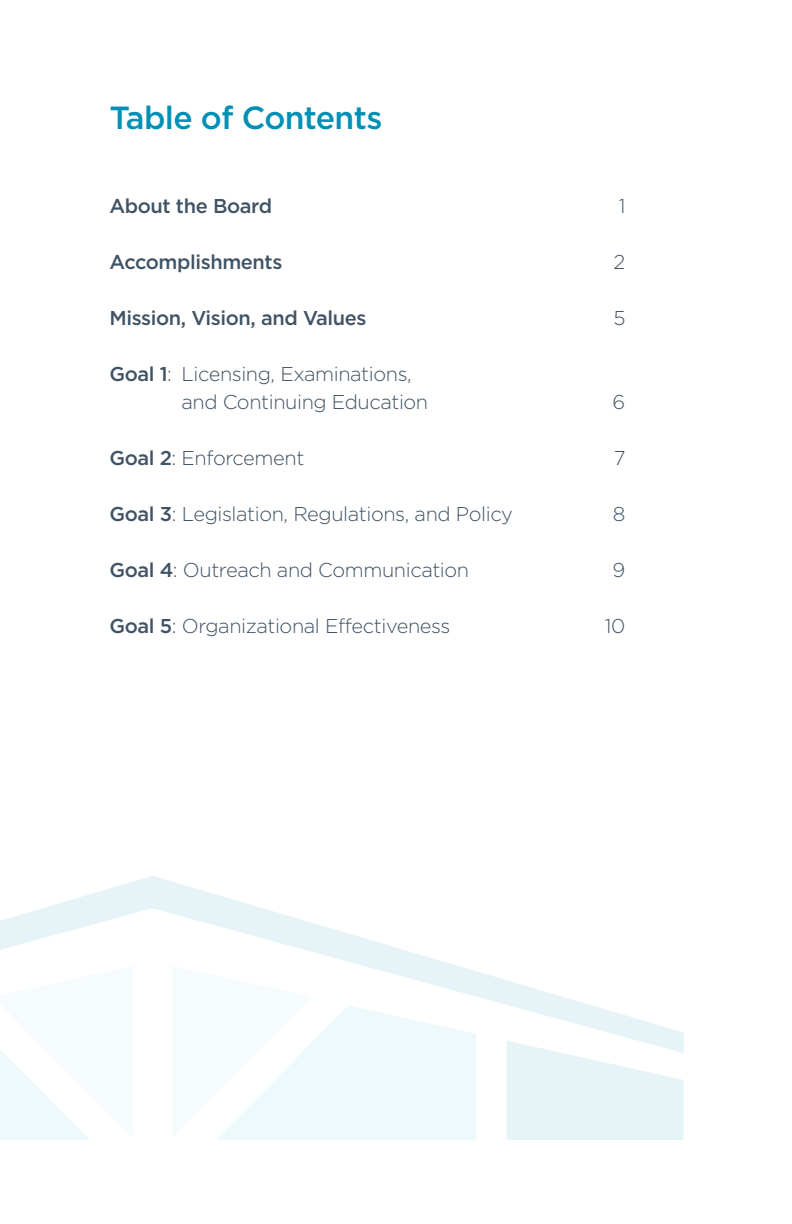
<style>
.page{position:relative;width:792px;height:1224px;background:#fff}
.page>*{position:absolute;margin:0;border:0;box-sizing:border-box;transform-origin:0 0}
.t1{font:500 32px "Gotham";letter-spacing:-.02em;color:#008fb5}
.t2{font:300 20px/28px "Gotham";letter-spacing:-.02em;color:#405364}
.t3{font:500 20px "Gotham";letter-spacing:-.02em;color:#405364}
.s1{font-weight:500}
</style>
<div class="page">
<svg style="left:216px;top:1053px;width:260px;height:87px"></svg>
<svg style="left:506px;top:1053px;width:177px;height:87px;background:#e8f5f7"></svg>
<svg style="left:0;top:1053px;width:89px;height:87px"></svg>
<svg style="left:0;top:876px;width:684px;height:177px"></svg>
<p class="t1" style="left:109px;top:99px;width:274px">Table of Contents</p>
<p class="t3" style="left:109px;top:194px;width:164px">About the Board</p>
<p class="t2" style="left:619px;top:191px;width:8px">1</p>
<p class="t3" style="left:109px;top:250px;width:175px">Accomplishments</p>
<p class="t2" style="left:614px;top:247px;width:13px">2</p>
<p class="t3" style="left:109px;top:306px;width:259px">Mission, Vision, and Values</p>
<p class="t2" style="left:613px;top:303px;width:14px">5</p>
<p class="t2" style="left:181px;top:359px;width:248px;text-indent:-72px"><span class="s1">Goal 1</span>: Licensing, Examinations, and Continuing Education</p>
<p class="t2" style="left:613px;top:387px;width:14px">6</p>
<p class="t2" style="left:109px;top:443px;width:196px"><span class="s1">Goal 2</span>: Enforcement</p>
<p class="t2" style="left:614px;top:443px;width:13px">7</p>
<p class="t2" style="left:109px;top:499px;width:405px"><span class="s1">Goal 3</span>: Legislation, Regulations, and Policy</p>
<p class="t2" style="left:613px;top:499px;width:14px">8</p>
<p class="t2" style="left:109px;top:555px;width:361px"><span class="s1">Goal 4</span>: Outreach and Communication</p>
<p class="t2" style="left:613px;top:555px;width:14px">9</p>
<p class="t2" style="left:109px;top:611px;width:343px"><span class="s1">Goal 5</span>: Organizational Effectiveness</p>
<p class="t2" style="left:605px;top:611px;width:22px">10</p>
</div>
